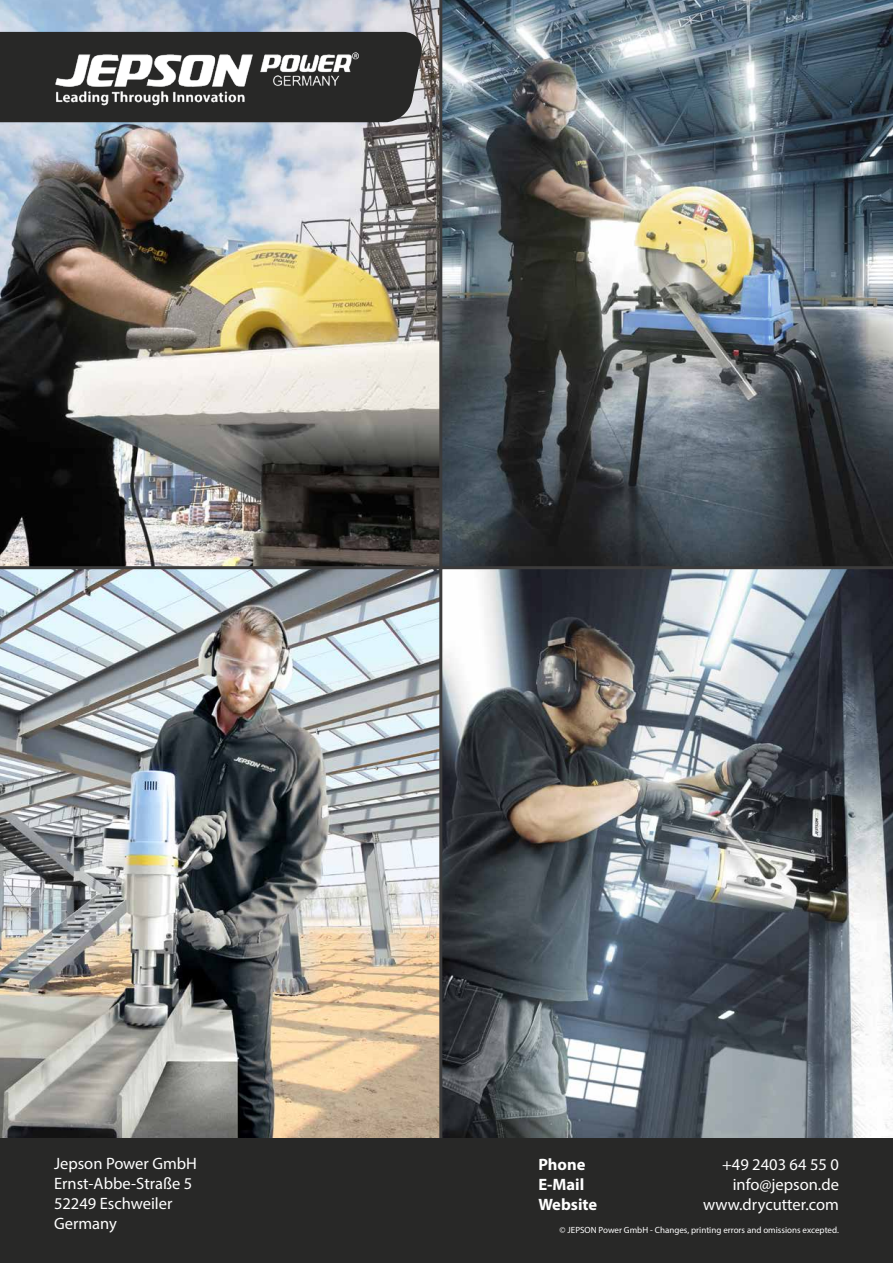
<style>
.page{position:relative;width:893px;height:1263px;background:#fff}
.page>*{position:absolute;margin:0;border:0;box-sizing:border-box;transform-origin:0 0}
.t1{font:16.5px/19.8px "Myriad Pro";color:#fff}
.t2{font:700 16.5px "Myriad Pro";color:#fff}
.t3{font:9px "Myriad Pro";color:#fff}
</style>
<div class="page">
<img style="left:0;top:0;width:893px;height:1138px">
<div style="left:0;top:1138px;width:893px;height:125px;background:#282827"></div>
<div style="left:0;top:32px;width:424px;height:90px;background:#282827"></div>
<img style="left:50px;top:48px;width:312px;height:62px">
<p class="t1" style="left:54px;top:1154px;width:145px">Jepson Power GmbH<br>Ernst-Abbe-Straße 5<br>52249 Eschweiler<br>Germany</p>
<p class="t2" style="left:538px;top:1154px;width:49px">Phone</p>
<p class="t1" style="left:722px;top:1155px;width:118px">+49 2403 64 55 0</p>
<p class="t2" style="left:538px;top:1174px;width:47px">E-Mail</p>
<p class="t1" style="left:733px;top:1174px;width:108px">info@jepson.de</p>
<p class="t2" style="left:538px;top:1194px;width:60px">Website</p>
<p class="t1" style="left:703px;top:1194px;width:137px">www.drycutter.com</p>
<p class="t3" style="left:560px;top:1224px;width:281px">© JEPSON Power GmbH - Changes, printing errors and omissions excepted.</p>
</div>
